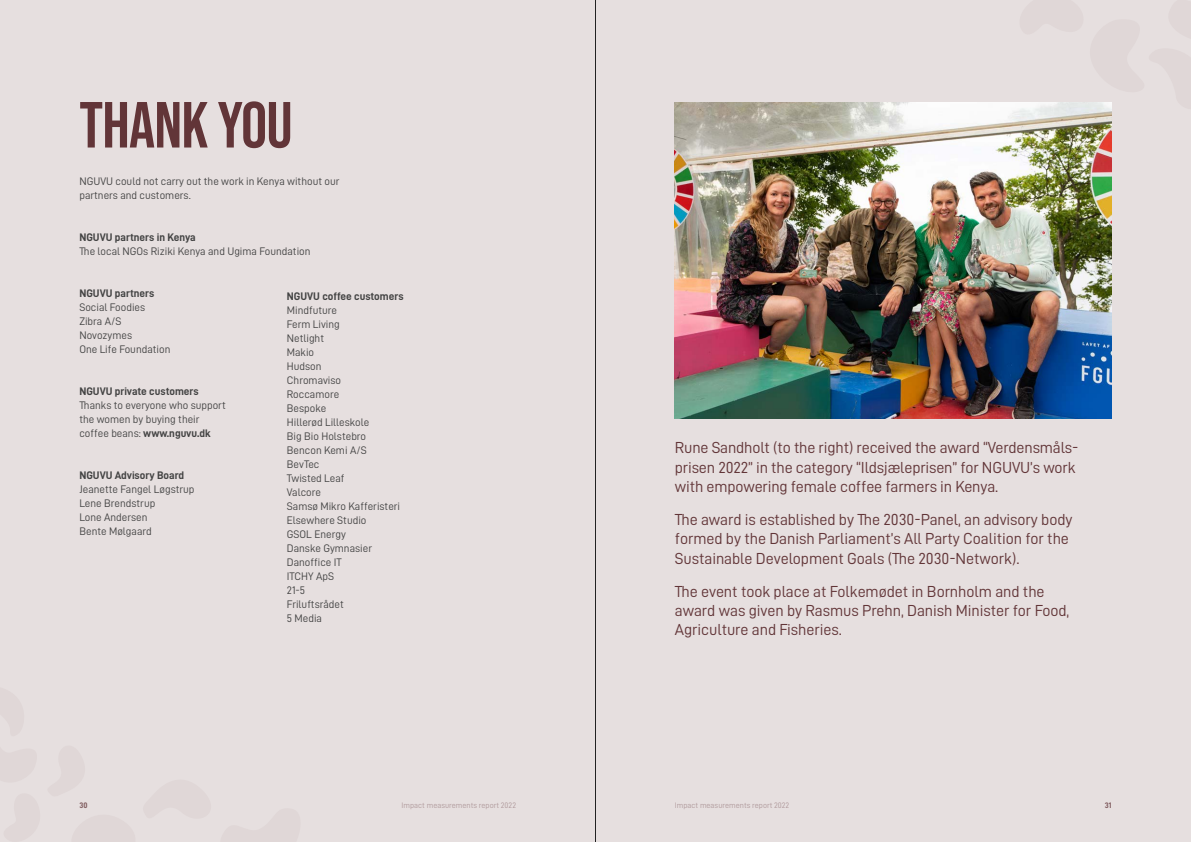
<style>
.page{position:relative;width:1191px;height:842px;background:#e6dfdf}
.page>*{position:absolute;margin:0;border:0;box-sizing:border-box;transform-origin:0 0}
.Title_H2{font:700 65px "Bebas Neue Pro";letter-spacing:-.01em;color:#623538}
.Medium_text{font:16px/19.2px "D DIN";letter-spacing:-.005em;color:#623538}
.Body_text{font:11px/14px "D DIN";color:#434343}
.Body_text-2{font:11px "D DIN Bold";color:#434343}
.t1{font:8px "D DIN";color:#b09a9c}
.t2{font:8px "D DIN Bold";color:#815d60}
.s1{font-family:"D DIN Bold"}
</style>
<div class="page">
<img style="left:675px;top:102px;width:436px;height:316px">
<svg style="left:1009px;top:102px;width:103px;height:20px"></svg>
<hr style="left:595px;top:0;width:1px;height:842px;background:#222">
<p class="Title_H2" style="left:79px;top:88px;width:215px">THANK YOU</p>
<p class="Body_text" style="left:79px;top:174px;width:262px">NGUVU could not carry out the work in Kenya without our partners and customers.</p>
<p class="Body_text-2" style="left:79px;top:231px;width:118px">NGUVU partners in Kenya</p>
<p class="Body_text" style="left:79px;top:244px;width:233px">The local NGOs Riziki Kenya and Ugima Foundation</p>
<p class="Body_text-2" style="left:79px;top:287px;width:76px">NGUVU partners</p>
<p class="Body_text" style="left:79px;top:300px;width:67px">Social Foodies</p>
<p class="Body_text" style="left:79px;top:314px;width:44px">Zibra A/S</p>
<p class="Body_text" style="left:79px;top:328px;width:54px">Novozymes</p>
<p class="Body_text" style="left:79px;top:342px;width:93px">One Life Foundation</p>
<p class="Body_text-2" style="left:79px;top:385px;width:121px">NGUVU private customers</p>
<p class="Body_text" style="left:79px;top:398px;width:148px">Thanks to everyone who support the women by buying their coffee beans: <span class="s1">www.nguvu.dk</span></p>
<p class="Body_text-2" style="left:79px;top:469px;width:106px">NGUVU Advisory Board</p>
<p class="Body_text" style="left:79px;top:482px;width:117px">Jeanette Fangel Løgstrup</p>
<p class="Body_text" style="left:79px;top:496px;width:77px">Lene Brendstrup</p>
<p class="Body_text" style="left:79px;top:510px;width:70px">Lone Andersen</p>
<p class="Body_text" style="left:79px;top:524px;width:74px">Bente Mølgaard</p>
<p class="Body_text-2" style="left:287px;top:290px;width:118px">NGUVU coffee customers</p>
<p class="Body_text" style="left:287px;top:303px;width:52px">Mindfuture</p>
<p class="Body_text" style="left:287px;top:317px;width:54px">Ferm Living</p>
<p class="Body_text" style="left:287px;top:331px;width:39px">Netlight</p>
<p class="Body_text" style="left:287px;top:345px;width:29px">Makio</p>
<p class="Body_text" style="left:287px;top:359px;width:36px">Hudson</p>
<p class="Body_text" style="left:287px;top:373px;width:56px">Chromaviso</p>
<p class="Body_text" style="left:287px;top:387px;width:54px">Roccamore</p>
<p class="Body_text" style="left:287px;top:401px;width:41px">Bespoke</p>
<p class="Body_text" style="left:287px;top:415px;width:84px">Hillerød Lilleskole</p>
<p class="Body_text" style="left:287px;top:429px;width:81px">Big Bio Holstebro</p>
<p class="Body_text" style="left:287px;top:443px;width:81px">Bencon Kemi A/S</p>
<p class="Body_text" style="left:287px;top:457px;width:34px">BevTec</p>
<p class="Body_text" style="left:287px;top:471px;width:59px">Twisted Leaf</p>
<p class="Body_text" style="left:287px;top:485px;width:36px">Valcore</p>
<p class="Body_text" style="left:287px;top:499px;width:115px">Samsø Mikro Kafferisteri</p>
<p class="Body_text" style="left:287px;top:513px;width:81px">Elsewhere Studio</p>
<p class="Body_text" style="left:287px;top:527px;width:61px">GSOL Energy</p>
<p class="Body_text" style="left:287px;top:541px;width:87px">Danske Gymnasier</p>
<p class="Body_text" style="left:287px;top:555px;width:57px">Danoffice IT</p>
<p class="Body_text" style="left:287px;top:569px;width:49px">ITCHY ApS</p>
<p class="Body_text" style="left:287px;top:583px;width:20px">21-5</p>
<p class="Body_text" style="left:287px;top:597px;width:58px">Friluftsrådet</p>
<p class="Body_text" style="left:287px;top:611px;width:37px">5 Media</p>
<p class="Medium_text" style="left:675px;top:438px;width:405px">Rune Sandholt (to the right) received the award “Verdensmåls&shy;prisen 2022” in the category “Ildsjæleprisen” for NGUVU’s work with empowering female coffee farmers in Kenya.</p>
<p class="Medium_text" style="left:675px;top:510px;width:399px">The award is established by The 2030-Panel, an advisory body formed by the Danish Parliament’s All Party Coalition for the<br>Sustainable Development Goals (The 2030-Network).</p>
<p class="Medium_text" style="left:675px;top:582px;width:396px">The event took place at Folkemødet in Bornholm and the award was given by Rasmus Prehn, Danish Minister for Food,<br>Agriculture and Fisheries.</p>
<p class="t2" style="left:79px;top:801px;width:10px">30</p>
<p class="t1" style="left:401px;top:801px;width:116px">Impact measurements report 2022</p>
<p class="t1" style="left:675px;top:801px;width:116px">Impact measurements report 2022</p>
<p class="t2" style="left:1104px;top:801px;width:8px">31</p>
</div>
